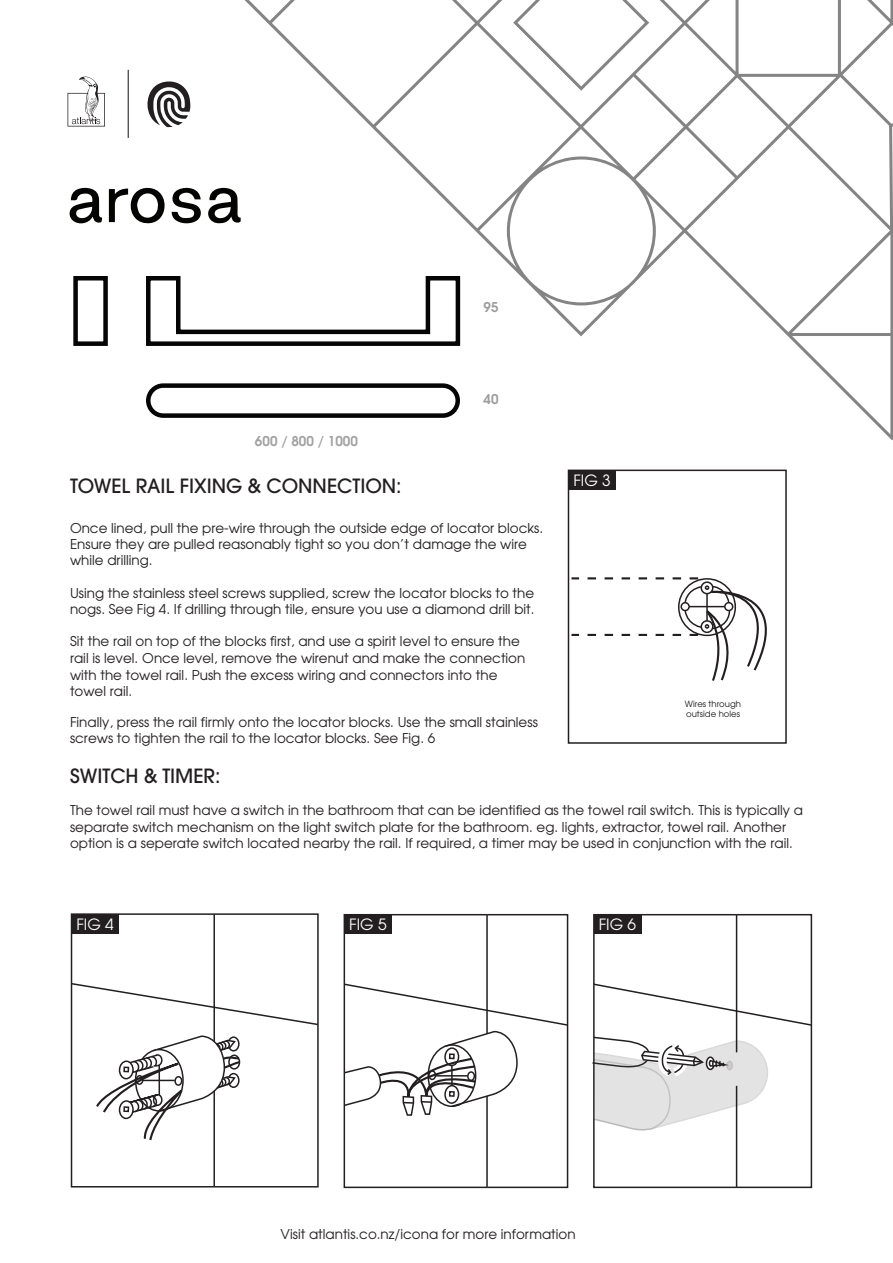
<style>
.page{position:relative;width:893px;height:1263px;background:#fff}
.page>*{position:absolute;margin:0;border:0;box-sizing:border-box;transform-origin:0 0}
.t1{font:500 19.5px "Avant Garde";color:#231f20}
.t2{font:15.45px "Avant Garde";color:#fff}
.t3{font:13.5px/16.2px "Avant Garde";color:#231f20}
.t4{font:600 13.5px "Avant Garde";color:#a3a1a1}
.t5{font:600 13.5px "Avant Garde";color:#9d9e9d}
.t6{font:8.55px/10.2px "Avant Garde";color:#231f20}
</style>
<div class="page">
<svg style="left:68px;top:76px;width:37px;height:51px"></svg>
<svg style="left:147px;top:81px;width:18px;height:45px"></svg>
<hr style="left:128px;top:70px;width:1px;height:68px;background:#231f20">
<svg style="left:165px;top:0;width:728px;height:441px"></svg>
<svg style="left:513px;top:0;width:136px;height:91px"></svg>
<div style="left:71px;top:913px;width:248px;height:274px;border:2px solid #231f20"></div>
<div style="left:72px;top:914px;width:47px;height:19px;background:#231f20"></div>
<hr style="left:213px;top:914px;width:2px;height:272px;background:#231f20">
<svg style="left:70px;top:982px;width:249px;height:44px"></svg>
<div style="left:344px;top:915px;width:48px;height:19px;background:#231f20"></div>
<hr style="left:486px;top:915px;width:2px;height:272px;background:#231f20">
<svg style="left:343px;top:982px;width:226px;height:207px"></svg>
<div style="left:593px;top:914px;width:219px;height:274px;border:2px solid #231f20"></div>
<div style="left:594px;top:915px;width:48px;height:19px;background:#231f20"></div>
<hr style="left:736px;top:915px;width:1px;height:137px;background:#231f20">
<hr style="left:736px;top:1086px;width:1px;height:101px;background:#231f20">
<svg style="left:593px;top:982px;width:220px;height:45px"></svg>
<svg style="left:96px;top:1035px;width:145px;height:107px"></svg>
<svg style="left:592px;top:1036px;width:176px;height:94px"></svg>
<div style="left:568px;top:470px;width:219px;height:274px;border:2px solid #231f20"></div>
<div style="left:568px;top:470px;width:48px;height:19px;background:#231f20"></div>
<div style="left:700px;top:581px;width:13px;height:13px;border:2px solid #231f20;border-radius:50%"></div>
<svg style="left:571px;top:577px;width:127px;height:2px"></svg>
<svg style="left:73px;top:274px;width:389px;height:146px"></svg>
<svg style="left:69px;top:187px;width:33px;height:37px"></svg>
<svg style="left:172px;top:187px;width:70px;height:38px"></svg>
<svg style="left:109px;top:187px;width:56px;height:37px"></svg>
<div style="left:174px;top:1076px;width:8px;height:10px;border:2px solid #231f20;border-radius:50%"></div>
<div style="left:135px;top:1075px;width:9px;height:10px;border:2px solid #231f20;border-radius:50%"></div>
<svg style="left:571px;top:585px;width:216px;height:98px"></svg>
<p class="t5" style="left:483px;top:298px;width:17px">95</p>
<p class="t4" style="left:255px;top:432px;width:105px">600 / 800 / 1000</p>
<p class="t5" style="left:483px;top:390px;width:17px">40</p>
<p class="t2" style="left:573px;top:471px;width:39px">FIG 3</p>
<h1 class="t1" style="left:70px;top:474px;width:333px">TOWEL RAIL FIXING &amp; CONNECTION:</h1>
<p class="t3" style="left:70px;top:520px;width:475px">Once lined, pull the pre-wire through the outside edge of locator blocks.<br>Ensure they are pulled reasonably tight so you don’t damage the wire while drilling.</p>
<p class="t3" style="left:70px;top:584px;width:466px">Using the stainless steel screws supplied, screw the locator blocks to the nogs. See Fig 4. If drilling through tile, ensure you use a diamond drill bit.</p>
<p class="t3" style="left:70px;top:633px;width:457px;line-height:16.6px">Sit the rail on top of the blocks first, and use a spirit level to ensure the rail is level. Once level, remove the wirenut and make the connection with the towel rail. Push the excess wiring and connectors into the towel rail.</p>
<p class="t3" style="left:70px;top:714px;width:469px">Finally, press the rail firmly onto the locator blocks. Use the small stainless screws to tighten the rail to the locator blocks. See Fig. 6</p>
<h1 class="t1" style="left:70px;top:764px;width:152px">SWITCH &amp; TIMER:</h1>
<p class="t3" style="left:70px;top:802px;width:734px">The towel rail must have a switch in the bathroom that can be identified as the towel rail switch. This is typically a separate switch mechanism on the light switch plate for the bathroom. eg. lights, extractor, towel rail. Another option is a seperate switch located nearby the rail. If required, a timer may be used in conjunction with the rail.</p>
<p class="t6" style="left:685px;top:698px;width:58px">Wires through outside holes</p>
<p class="t2" style="left:76px;top:914px;width:39px">FIG 4</p>
<p class="t2" style="left:349px;top:915px;width:39px">FIG 5</p>
<p class="t2" style="left:599px;top:915px;width:39px">FIG 6</p>
<p class="t3" style="left:281px;top:1226px;width:296px">Visit atlantis.co.nz/icona for more information</p>
</div>
